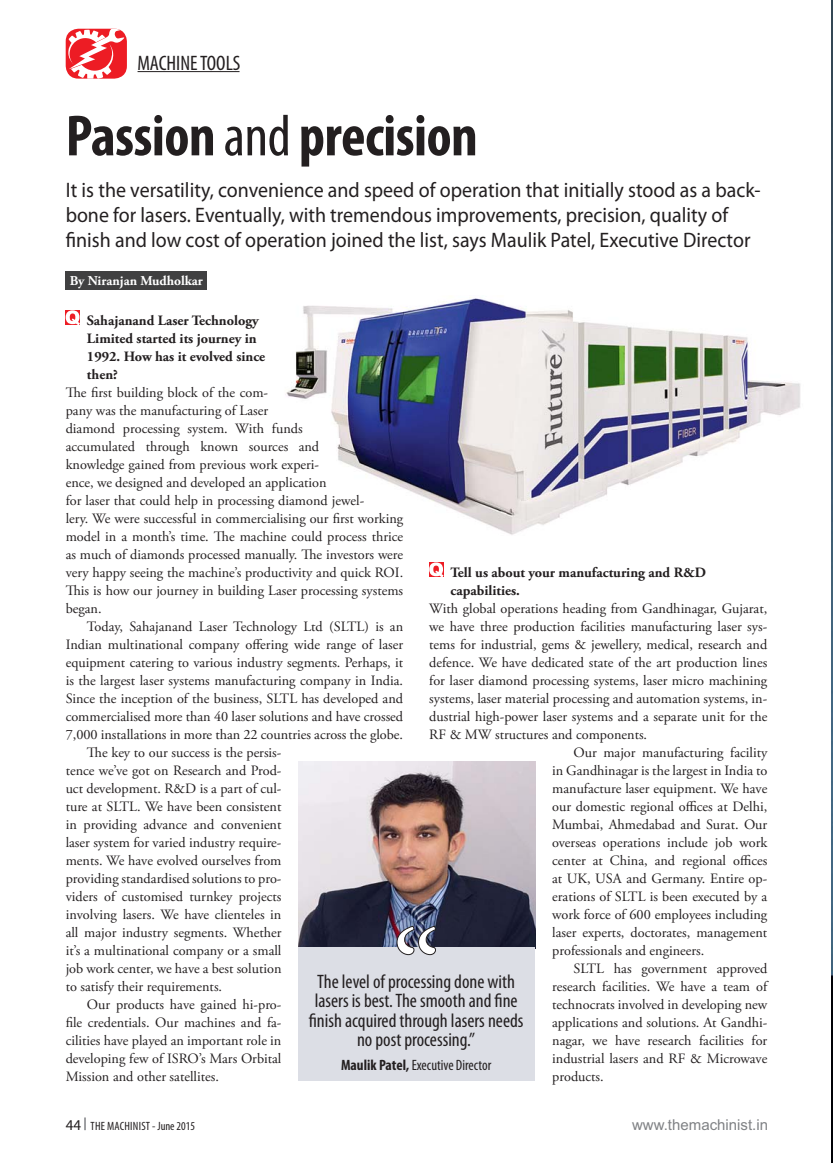
<style>
.page{position:relative;width:833px;height:1163px;background:#fff}
.page>*{position:absolute;margin:0;border:0;box-sizing:border-box;transform-origin:0 0}
.t1{font:700 condensed 58.5px "Myriad Pro";letter-spacing:-.01em;color:#231f20}
.t2{font:21px/25.2px "Myriad Pro";color:#231f20;scale:.95 1}
.t3{font:condensed 21px "Myriad Pro";color:#231f20}
.t4{font:condensed 19.5px/19.5px "Myriad Pro";color:#231f20;text-align:center}
.t5{font:condensed 15px "Myriad Pro";color:#231f20}
.t6{font:15px "Arial";color:#808285}
.t7{font:14.25px/18px "Adobe Garamond Pro";color:#231f20}
.t8{font:700 14.25px/18px "Adobe Garamond Pro";color:#231f20}
.t9{font:700 13.5px "Adobe Garamond Pro";color:#fff}
.t10{font:condensed 12px "Myriad Pro";letter-spacing:.015em;color:#231f20}
.s1{font-weight:400}
.s2{font-weight:700}
.s3{font-stretch:normal;font-size:15px}
</style>
<div class="page">
<hr style="left:138px;top:71px;width:102px;height:1px;background:#231f20">
<div style="left:66px;top:29px;width:61px;height:50px;background:#ed1c24;border-radius:13px"></div>
<svg style="left:68px;top:29px;width:56px;height:50px"></svg>
<svg style="left:84px;top:1117px;width:2px;height:13px"></svg>
<img style="left:285px;top:297px;width:516px;height:238px">
<img style="left:298px;top:761px;width:237px;height:186px">
<div style="left:298px;top:947px;width:237px;height:134px;background:#dcdee5"></div>
<svg style="left:396px;top:925px;width:41px;height:30px"></svg>
<div style="left:66px;top:271px;width:141px;height:18px;background:#404041"></div>
<svg style="left:66px;top:311px;width:14px;height:14px"></svg>
<svg style="left:429px;top:563px;width:15px;height:14px"></svg>
<img style="left:831px;top:0;width:2px;height:1162px">
<h2 class="t3" style="left:138px;top:55px;width:104px">MACHINE TOOLS</h2>
<h1 class="t1" style="left:66px;top:113px;width:414px">Passion <span class="s1">and</span> precision</h1>
<p class="t2" style="left:66px;top:178px;width:733px">It is the versatility, convenience and speed of operation that initially stood as a back&shy;bone for lasers. Eventually, with tremendous improvements, precision, quality of finish and low cost of operation joined the list, says Maulik Patel, Executive Director</p>
<p class="t9" style="left:70px;top:275px;width:135px">By Niranjan Mudholkar</p>
<p class="t8" style="left:87px;top:312px;width:180px">Sahajanand Laser Technology<br>Limited started its journey in<br>1992. How has it evolved since then?</p>
<p class="t7" style="left:66px;top:384px;width:339px">The first building block of the com-<br>pany was the manufacturing of Laser<br>diamond processing system. With funds<br>accumulated through known sources and<br>knowledge gained from previous work experi-<br>ence, we designed and developed an application<br>for laser that could help in processing diamond jewel-<br>lery. We were successful in commercialising our first working model in a month’s time. The machine could process thrice as much of diamonds processed manually. The investors were very happy seeing the machine’s productivity and quick ROI.<br>This is how our journey in building Laser processing systems began.</p>
<p class="t7" style="left:87px;top:618px;width:318px">Today, Sahajanand Laser Technology Ltd (SLTL) is an</p>
<p class="t7" style="left:66px;top:636px;width:339px">Indian multinational company offering wide range of laser</p>
<p class="t7" style="left:66px;top:654px;width:339px">equipment catering to various industry segments. Perhaps, it</p>
<p class="t7" style="left:66px;top:672px;width:339px">is the largest laser systems manufacturing company in India.</p>
<p class="t7" style="left:66px;top:690px;width:339px">Since the inception of the business, SLTL has developed and</p>
<p class="t7" style="left:66px;top:708px;width:339px">commercialised more than 40 laser solutions and have crossed</p>
<p class="t7" style="left:66px;top:726px;width:339px">7,000 installations in more than 22 countries across the globe.</p>
<p class="t7" style="left:87px;top:744px;width:196px">The key to our success is the persis-</p>
<p class="t7" style="left:66px;top:762px;width:217px">tence we’ve got on Research and Prod-</p>
<p class="t7" style="left:66px;top:780px;width:217px">uct development. R&amp;D is a part of cul-</p>
<p class="t7" style="left:66px;top:798px;width:217px">ture at SLTL. We have been consistent</p>
<p class="t7" style="left:66px;top:816px;width:217px">in providing advance and convenient</p>
<p class="t7" style="left:66px;top:834px;width:217px">laser system for varied industry require-</p>
<p class="t7" style="left:66px;top:852px;width:217px">ments. We have evolved ourselves from</p>
<p class="t7" style="left:66px;top:870px;width:217px">providing standardised solutions to pro-</p>
<p class="t7" style="left:66px;top:888px;width:217px">viders of customised turnkey projects</p>
<p class="t7" style="left:66px;top:907px;width:217px">involving lasers. We have clienteles in</p>
<p class="t7" style="left:66px;top:925px;width:217px">all major industry segments. Whether</p>
<p class="t7" style="left:66px;top:943px;width:217px">it’s a multinational company or a small</p>
<p class="t7" style="left:66px;top:961px;width:217px">job work center, we have a best solution</p>
<p class="t7" style="left:66px;top:979px;width:158px">to satisfy their requirements.</p>
<p class="t7" style="left:87px;top:997px;width:196px">Our products have gained hi-pro-</p>
<p class="t7" style="left:66px;top:1015px;width:217px">file credentials. Our machines and fa-</p>
<p class="t7" style="left:66px;top:1033px;width:217px">cilities have played an important role in</p>
<p class="t7" style="left:66px;top:1051px;width:217px">developing few of ISRO’s Mars Orbital</p>
<p class="t7" style="left:66px;top:1069px;width:155px">Mission and other satellites.</p>
<p class="t8" style="left:450px;top:564px;width:257px">Tell us about your manufacturing and R&amp;D capabilities.</p>
<p class="t7" style="left:429px;top:600px;width:340px">With global operations heading from Gandhinagar, Gujarat,</p>
<p class="t7" style="left:429px;top:618px;width:340px">we have three production facilities manufacturing laser sys-</p>
<p class="t7" style="left:429px;top:636px;width:340px">tems for industrial, gems &amp; jewellery, medical, research and</p>
<p class="t7" style="left:429px;top:654px;width:340px">defence. We have dedicated state of the art production lines</p>
<p class="t7" style="left:429px;top:672px;width:340px">for laser diamond processing systems, laser micro machining</p>
<p class="t7" style="left:429px;top:690px;width:340px">systems, laser material processing and automation systems, in-</p>
<p class="t7" style="left:429px;top:708px;width:340px">dustrial high-power laser systems and a separate unit for the</p>
<p class="t7" style="left:429px;top:726px;width:219px">RF &amp; MW structures and components.</p>
<p class="t7" style="left:573px;top:744px;width:195px">Our major manufacturing facility</p>
<p class="t7" style="left:552px;top:762px;width:217px">in Gandhinagar is the largest in India to</p>
<p class="t7" style="left:552px;top:780px;width:217px">manufacture laser equipment. We have</p>
<p class="t7" style="left:552px;top:798px;width:217px">our domestic regional offices at Delhi,</p>
<p class="t7" style="left:552px;top:816px;width:217px">Mumbai, Ahmedabad and Surat. Our</p>
<p class="t7" style="left:552px;top:834px;width:217px">overseas operations include job work</p>
<p class="t7" style="left:552px;top:852px;width:217px">center at China, and regional offices</p>
<p class="t7" style="left:552px;top:870px;width:217px">at UK, USA and Germany. Entire op-</p>
<p class="t7" style="left:552px;top:888px;width:217px">erations of SLTL is been executed by a</p>
<p class="t7" style="left:552px;top:906px;width:217px">work force of 600 employees including</p>
<p class="t7" style="left:552px;top:924px;width:217px">laser experts, doctorates, management</p>
<p class="t7" style="left:552px;top:942px;width:154px">professionals and engineers.</p>
<p class="t7" style="left:573px;top:960px;width:195px">SLTL has government approved</p>
<p class="t7" style="left:552px;top:978px;width:217px">research facilities. We have a team of</p>
<p class="t7" style="left:552px;top:996px;width:217px">technocrats involved in developing new</p>
<p class="t7" style="left:552px;top:1014px;width:217px">applications and solutions. At Gandhi-</p>
<p class="t7" style="left:552px;top:1032px;width:217px">nagar, we have research facilities for</p>
<p class="t7" style="left:552px;top:1050px;width:217px">industrial lasers and RF &amp; Microwave</p>
<p class="t7" style="left:552px;top:1068px;width:53px">products.</p>
<h3 class="t4" style="left:309px;top:972px;width:216px">The level of processing done with lasers is best. The smooth and fine finish acquired through lasers needs no post processing.”</h3>
<p class="t5" style="left:341px;top:1059px;width:152px"><span class="s2">Maulik Patel,</span> Executive Director</p>
<p class="t10" style="left:66px;top:1121px;width:131px"><span class="s3">44</span> THE MACHINIST - June 2015</p>
<p class="t6" style="left:632px;top:1116px;width:137px">www.themachinist.in</p>
</div>
